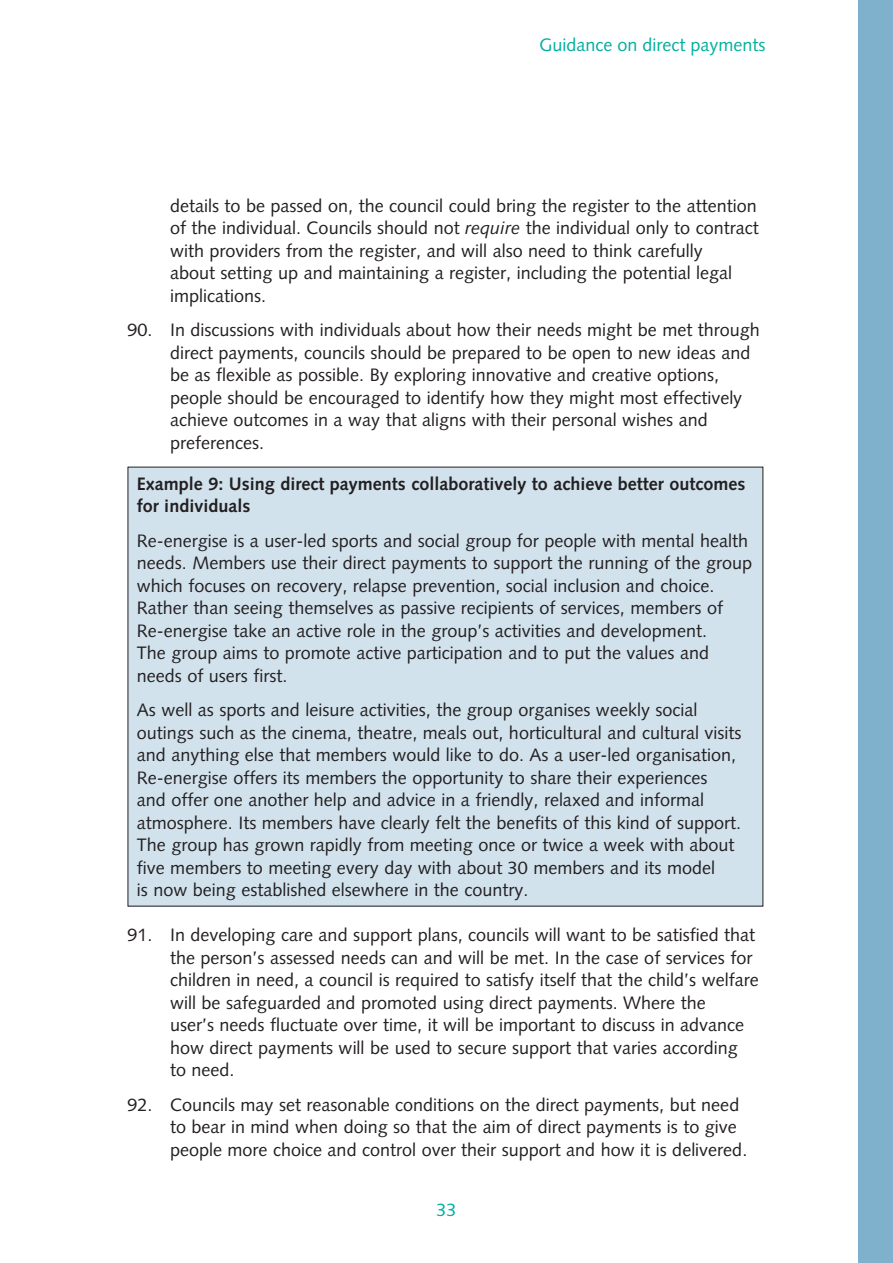
<style>
.page{position:relative;width:893px;height:1263px;background:#fff}
.page>*{position:absolute;margin:0;border:0;box-sizing:border-box;transform-origin:0 0}
.t1{font:18px/22.5px "Syntax";color:#231f20}
.t2{font:700 18px/22.5px "Syntax";color:#231f20}
.t3{font:18px "Syntax";color:#00af9f}
.s1{font-style:italic}
</style>
<div class="page">
<div style="left:128px;top:467px;width:635px;height:439px;background:#d1e2ed"></div>
<div style="left:859px;top:0;width:34px;height:1263px;background:#7fb1cd"></div>
<p class="t3" style="left:539px;top:34px;width:227px">Guidance on direct payments</p>
<p class="t1" style="left:170px;top:194px;width:590px">details to be passed on, the council could bring the register to the attention of the individual. Councils should not <span class="s1">require</span> the individual only to contract with providers from the register, and will also need to think carefully<br>about setting up and maintaining a register, including the potential legal implications.</p>
<p class="t1" style="left:170px;top:319px;width:591px;text-indent:-43px">90. In discussions with individuals about how their needs might be met through direct payments, councils should be prepared to be open to new ideas and be as flexible as possible. By exploring innovative and creative options, people should be encouraged to identify how they might most effectively achieve outcomes in a way that aligns with their personal wishes and preferences.</p>
<p class="t2" style="left:137px;top:472px;width:610px">Example 9: Using direct payments collaboratively to achieve better outcomes for individuals</p>
<p class="t1" style="left:137px;top:529px;width:617px">Re-energise is a user-led sports and social group for people with mental health needs. Members use their direct payments to support the running of the group which focuses on recovery, relapse prevention, social inclusion and choice.<br>Rather than seeing themselves as passive recipients of services, members of Re-energise take an active role in the group’s activities and development.<br>The group aims to promote active participation and to put the values and needs of users first.</p>
<p class="t1" style="left:137px;top:699px;width:606px">As well as sports and leisure activities, the group organises weekly social outings such as the cinema, theatre, meals out, horticultural and cultural visits and anything else that members would like to do. As a user-led organisation, Re-energise offers its members the opportunity to share their experiences<br>and offer one another help and advice in a friendly, relaxed and informal atmosphere. Its members have clearly felt the benefits of this kind of support.<br>The group has grown rapidly from meeting once or twice a week with about five members to meeting every day with about 30 members and its model<br>is now being established elsewhere in the country.</p>
<p class="t1" style="left:170px;top:923px;width:590px;text-indent:-43px">91. In developing care and support plans, councils will want to be satisfied that the person’s assessed needs can and will be met. In the case of services for children in need, a council is required to satisfy itself that the child’s welfare will be safeguarded and promoted using direct payments. Where the<br>user’s needs fluctuate over time, it will be important to discuss in advance how direct payments will be used to secure support that varies according<br>to need.</p>
<p class="t1" style="left:170px;top:1093px;width:579px;text-indent:-43px">92. Councils may set reasonable conditions on the direct payments, but need to bear in mind when doing so that the aim of direct payments is to give people more choice and control over their support and how it is delivered.</p>
<p class="t3" style="left:436px;top:1199px;width:22px">33</p>
</div>
